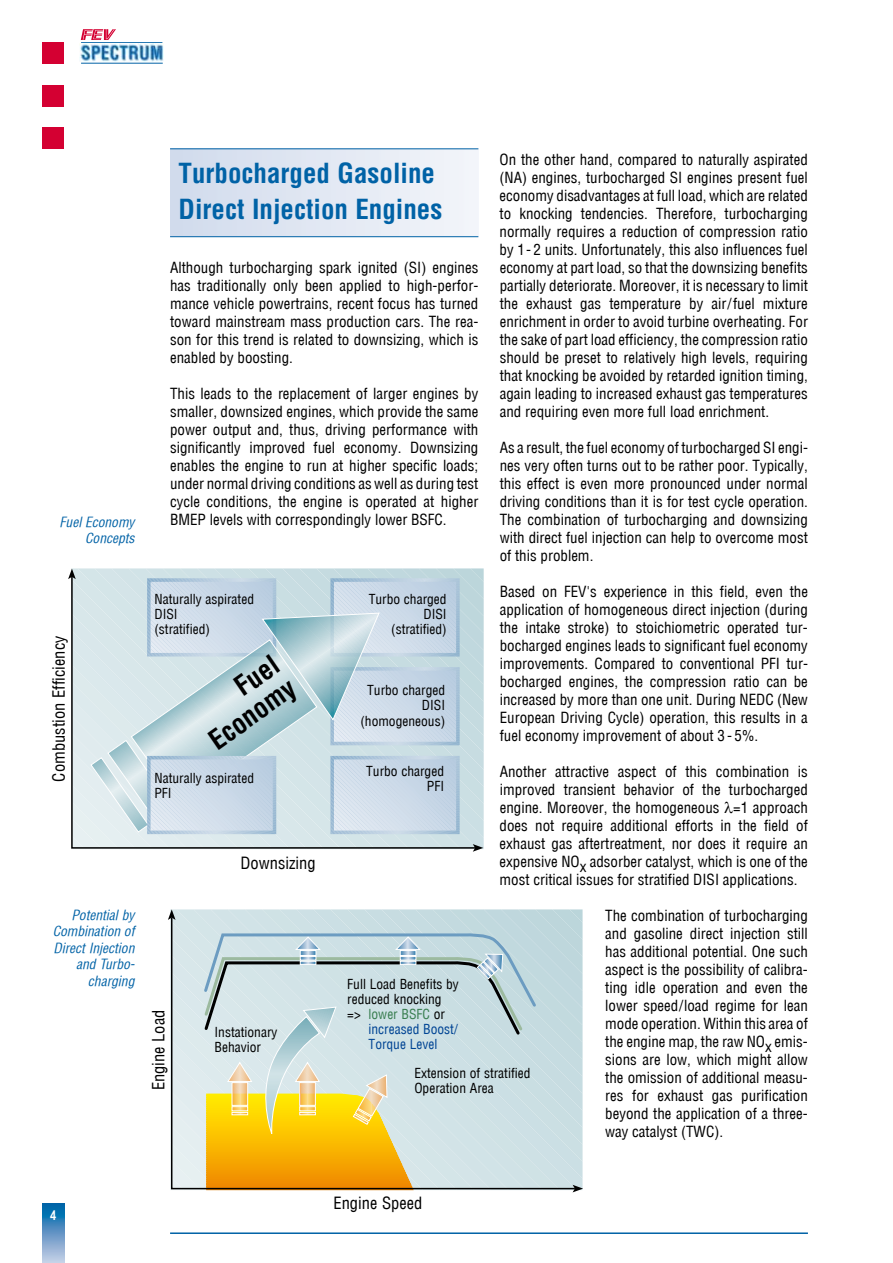
<style>
.page{position:relative;width:893px;height:1263px;background:#fff}
.page>*{position:absolute;margin:0;border:0;box-sizing:border-box;transform-origin:0 0}
.t1{font:700 27px/36px "Helvetica Condensed";color:#0062a6}
.t2{font:700 27px/28.2px "Helvetica Condensed";color:#000;text-align:right}
.t3{font:condensed 16.5px "Helvetica";color:#000}
.t4{font:condensed 15px/18px "Helvetica";color:#000;text-align:justify}
.t5{font:condensed 13.5px/15.1px "Helvetica";color:#000}
.t6{font:italic 13.5px/16.5px "Helv Cond";color:#0062a6;text-align:right}
.t7{font:condensed 13.5px/15px "Helvetica";color:#004494}
.t8{font:700 13.5px "Arial Narrow";color:#fff}
.s1{color:#397e50}
</style>
<div class="page">
<div style="left:170px;top:149px;width:308px;height:88px;background:linear-gradient(to right,#d1dbec,#f3f5fa)"></div>
<hr style="left:81px;top:42px;width:81px;height:1px;background:#0062a6">
<hr style="left:81px;top:63px;width:82px;height:1px;background:#0062a6">
<img style="left:80px;top:43px;width:84px;height:19px">
<svg style="left:81px;top:29px;width:35px;height:11px"></svg>
<svg style="left:43px;top:1203px;width:21px;height:60px"></svg>
<hr style="left:170px;top:1232px;width:638px;height:2px;background:#0062a6">
<div style="left:43px;top:43px;width:21px;height:21px;background:#d40032"></div>
<div style="left:43px;top:85px;width:21px;height:21px;background:#d40032"></div>
<div style="left:43px;top:128px;width:21px;height:21px;background:#d40032"></div>
<hr style="left:170px;top:148px;width:308px;height:1px;background:#0062a6">
<hr style="left:170px;top:236px;width:308px;height:1px;background:#0062a6">
<svg style="left:68px;top:568px;width:416px;height:284px;background:#c9dae3"></svg>
<svg style="left:168px;top:909px;width:415px;height:283px;background:#d0d6bf"></svg>
<p class="t6" style="left:60px;top:513px;width:76px">Fuel Economy<br>Concepts</p>
<p class="t3" style="left:48px;top:781px;width:147px;rotate:-90deg">Combustion Efficiency</p>
<p class="t6" style="left:53px;top:907px;width:83px">Potential by<br>Combination of<br>Direct Injection and Turbo&shy;charging</p>
<p class="t4" style="left:500px;top:151px;width:310px">On the other hand, compared to naturally aspirated (NA) engines, turbocharged SI engines present fuel economy disadvantages at full load, which are related to knocking tendencies. Therefore, turbocharging normally requires a reduction of compression ratio by 1- 2 units. Unfortunately, this also influences fuel economy at part load, so that the downsizing benefits partially deteriorate. Moreover, it is necessary to limit the exhaust gas temperature by air/fuel mixture enrichment in order to avoid turbine overheating. For the sake of part load efficiency, the compression ratio should be preset to relatively high levels, requiring that knocking be avoided by retarded ignition timing, again leading to increased exhaust gas temperatures and requiring even more full load enrichment.</p>
<p class="t4" style="left:500px;top:439px;width:310px">As a result, the fuel economy of turbocharged SI engi&shy;nes very often turns out to be rather poor. Typically, this effect is even more pronounced under normal driving conditions than it is for test cycle operation.<br>The combination of turbocharging and downsizing with direct fuel injection can help to overcome most of this problem.</p>
<p class="t4" style="left:500px;top:583px;width:310px">Based on FEV's experience in this field, even the application of homogeneous direct injection (during the intake stroke) to stoichiometric operated tur&shy;bocharged engines leads to significant fuel economy improvements. Compared to conventional PFI tur&shy;bocharged engines, the compression ratio can be increased by more than one unit. During NEDC (New European Driving Cycle) operation, this results in a fuel economy improvement of about 3- 5%.</p>
<p class="t4" style="left:500px;top:763px;width:310px">Another attractive aspect of this combination is improved transient behavior of the turbocharged engine. Moreover, the homogeneous =1 approach does not require additional efforts in the field of exhaust gas aftertreatment, nor does it require an expensive NOx adsorber catalyst, which is one of the most critical issues for stratified DISI applications.</p>
<p class="t4" style="left:605px;top:907px;width:204px">The combination of turbocharging and gasoline direct injection still has additional potential. One such aspect is the possibility of calibra&shy;ting idle operation and even the lower speed/load regime for lean mode operation. Within this area of the engine map, the raw NOx emis&shy;sions are low, which might allow the omission of additional measu&shy;res for exhaust gas purification beyond the application of a three&shy;way catalyst (TWC).</p>
<h1 class="t1" style="left:179px;top:155px;width:265px">Turbocharged Gasoline<br>Direct Injection Engines</h1>
<p class="t4" style="left:170px;top:259px;width:310px">Although turbocharging spark ignited (SI) engines has traditionally only been applied to high-perfor&shy;mance vehicle powertrains, recent focus has turned toward mainstream mass production cars. The rea&shy;son for this trend is related to downsizing, which is enabled by boosting.</p>
<p class="t4" style="left:170px;top:385px;width:310px">This leads to the replacement of larger engines by smaller, downsized engines, which provide the same power output and, thus, driving performance with significantly improved fuel economy. Downsizing enables the engine to run at higher specific loads; under normal driving conditions as well as during test cycle conditions, the engine is operated at higher BMEP levels with correspondingly lower BSFC.</p>
<p class="t5" style="left:154px;top:591px;width:101px">Naturally aspirated<br>DISI<br>(stratified)</p>
<p class="t5" style="left:369px;top:591px;width:79px;text-align:right">Turbo charged<br>DISI (stratified)</p>
<h1 class="t2" style="left:187px;top:708px;width:101px;rotate:-36deg">Fuel<br>Economy</h1>
<p class="t5" style="left:360px;top:682px;width:86px;text-align:right">Turbo charged<br>DISI (homogeneous)</p>
<p class="t5" style="left:366px;top:764px;width:79px;text-align:right">Turbo charged<br>PFI</p>
<p class="t5" style="left:154px;top:770px;width:101px">Naturally aspirated<br>PFI</p>
<p class="t3" style="left:241px;top:852px;width:77px">Downsizing</p>
<p class="t5" style="left:347px;top:976px;width:113px">Full Load Benefits by reduced knocking<br>=&gt; <span class="s1">lower BSFC</span> or</p>
<p class="t7" style="left:369px;top:1021px;width:91px">increased Boost/<br>Torque Level</p>
<p class="t3" style="left:148px;top:1090px;width:82px;rotate:-90deg">Engine Load</p>
<p class="t5" style="left:215px;top:1025px;width:64px">Instationary<br>Behavior</p>
<p class="t5" style="left:414px;top:1065px;width:118px">Extension of stratified<br>Operation Area</p>
<p class="t8" style="left:50px;top:1205px;width:8px">4</p>
<p class="t3" style="left:333px;top:1193px;width:90px">Engine Speed</p>
</div>
